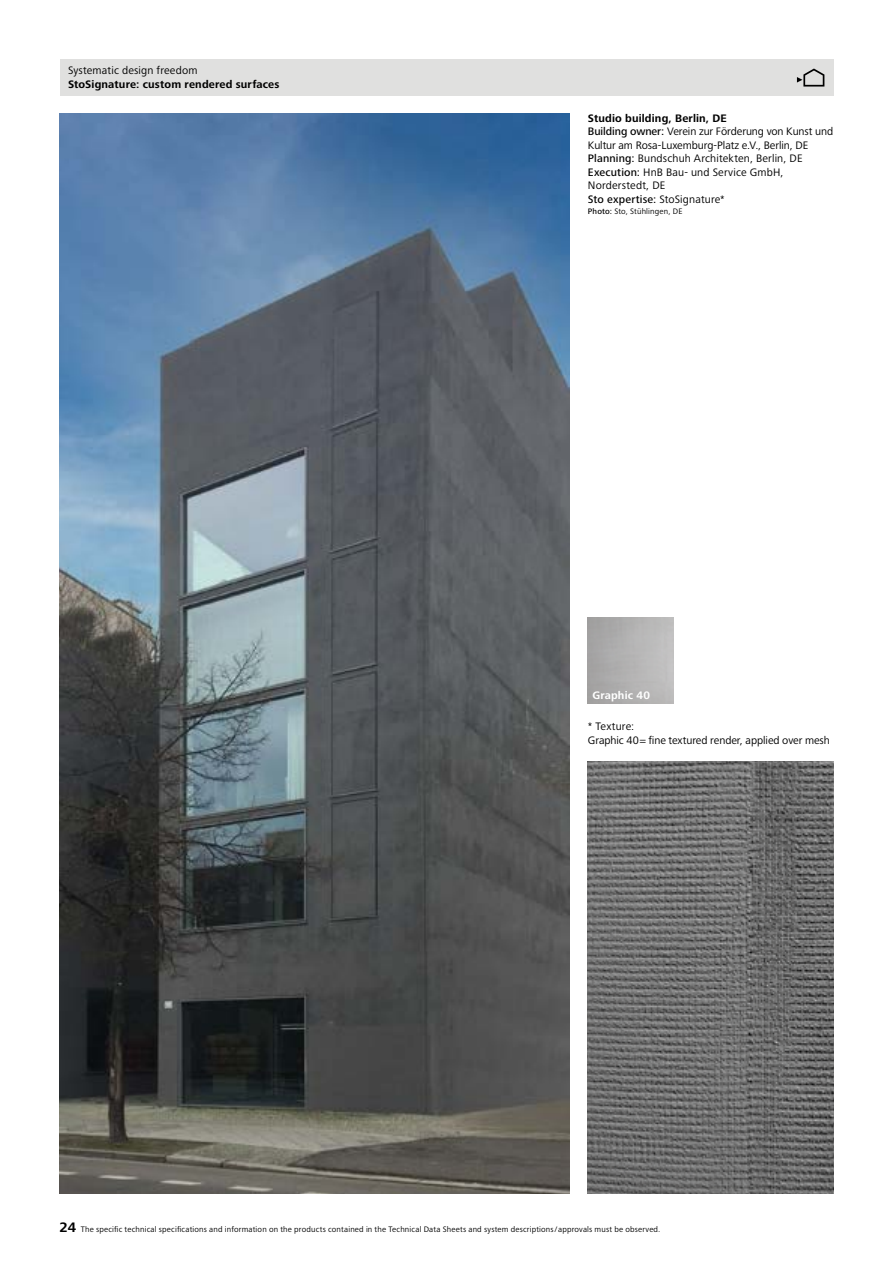
<style>
.page{position:relative;width:893px;height:1263px;background:#fff}
.page>*{position:absolute;margin:0;border:0;box-sizing:border-box;transform-origin:0 0}
.t1{font:11.25px/13.5px "Frutiger Next LTW1 G";letter-spacing:.005em;color:#000}
.t2{font:700 11.25px "Frutiger Next LTW1 G";letter-spacing:.015em;color:#000}
.t3{font:700 11.25px "Frutiger Next LTW1 G";letter-spacing:.015em;color:#fff}
.t4{font:8.25px "Frutiger Next LTW1 G";letter-spacing:.02em;color:#000}
.s1{font-weight:700}
.s2{font-weight:500}
.s3{font-weight:700;font-size:14.25px}
</style>
<div class="page">
<img style="left:60px;top:114px;width:509px;height:1079px">
<img style="left:588px;top:762px;width:245px;height:432px">
<div style="left:60px;top:60px;width:773px;height:36px;background:#e0e0df"></div>
<svg style="left:797px;top:69px;width:27px;height:18px"></svg>
<p class="t1" style="left:68px;top:64px;width:131px">Systematic design freedom</p>
<p class="t2" style="left:68px;top:78px;width:213px">StoSignature: custom rendered surfaces</p>
<p class="t1" style="left:588px;top:111px;width:247px"><span class="s1">Studio building, Berlin, DE<br></span><span class="s2">Building owner:</span> Verein zur Förderung von Kunst und Kultur am Rosa-Luxemburg-Platz e.V., Berlin, DE <span class="s2">Planning:</span> Bundschuh Architekten, Berlin, DE <span class="s2">Execution:</span> HnB Bau- und Service GmbH, Norderstedt, DE<br><span class="s2">Sto expertise:</span> StoSignature*</p>
<p class="t4" style="left:588px;top:206px;width:96px"><span class="s2">Photo:</span> Sto, Stühlingen, DE</p>
<p class="t3" style="left:592px;top:688px;width:59px">Graphic 40</p>
<p class="t1" style="left:588px;top:720px;width:243px">* Texture:<br>Graphic 40 = fine textured render, applied over mesh</p>
<p class="t4" style="left:60px;top:1224px;width:602px"><span class="s3">24</span> The specific technical specifications and information on the products contained in the Technical Data Sheets and system descriptions / approvals must be observed.</p>
</div>
